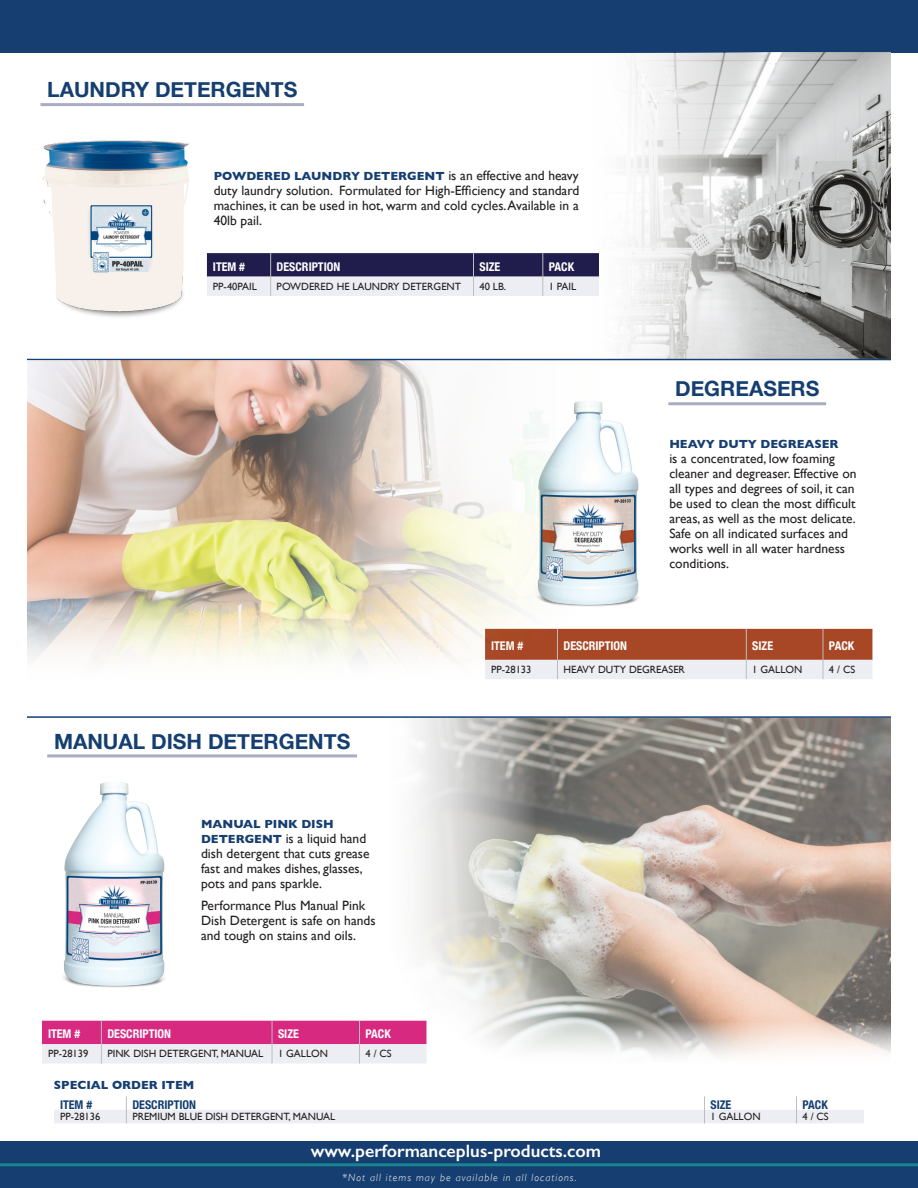
<style>
.page{position:relative;width:918px;height:1188px;background:#fff}
.page>*{position:absolute;margin:0;border:0;box-sizing:border-box;transform-origin:0 0}
.Sub_Header_14pt_Colo{font:700 21px "Helvetica Neue";color:#153e71}
.t1{font:600 18px "Gill Sans";color:#fff}
.Body_copy_9pt{font:13.5px/15px "Gill Sans";color:#231f20}
.Body_copy_9pt-2{font:700 12px "Gill Sans";color:#163e71}
.t2{font:700 condensed 12px "Helvetica Neue";color:#fff}
.t3{font:700 condensed 12px "Helvetica Neue";color:#153e71}
.Table_Text{font:10.5px "Gill Sans";color:#231f20}
.t4{font:italic 300 10.5px "Gill Sans";letter-spacing:.1em;color:#fff}
.s1{font-weight:400;font-size:13.5px;color:#231f20}
.s2{font-weight:700;font-size:12px;color:#163e71}
</style>
<div class="page">
<svg style="left:1px;top:1142px;width:917px;height:46px;background:#164273"></svg>
<hr style="left:0;top:1142px;width:1px;height:46px;background:#163e71">
<div style="left:0;top:0;width:918px;height:52px;background:#163e71"></div>
<hr style="left:47px;top:754px;width:310px;height:3px;background:#aaacc4">
<svg style="left:42px;top:1021px;width:332px;height:42px;background:#e082b3"></svg>
<img style="left:63px;top:782px;width:102px;height:206px">
<svg style="left:54px;top:1096px;width:810px;height:27px"></svg>
<img style="left:581px;top:53px;width:310px;height:306px">
<svg style="left:207px;top:253px;width:392px;height:43px;background:#7e7d98"></svg>
<img style="left:42px;top:140px;width:147px;height:177px">
<hr style="left:27px;top:359px;width:864px;height:1px;background:#163e71">
<hr style="left:41px;top:103px;width:263px;height:3px;background:#aaacc4">
<hr style="left:668px;top:402px;width:158px;height:3px;background:#aaacc4">
<svg style="left:631px;top:629px;width:241px;height:50px;background:#c28775"></svg>
<img style="left:631px;top:464px;width:8px;height:139px">
<img style="left:27px;top:360px;width:604px;height:320px">
<img style="left:374px;top:718px;width:517px;height:345px">
<hr style="left:27px;top:716px;width:864px;height:2px;background:#163e71">
<p class="Sub_Header_14pt_Colo" style="left:47px;top:73px;width:252px">LAUNDRY DETERGENTS</p>
<p class="Body_copy_9pt-2" style="left:214px;top:167px;width:367px">POWDERED LAUNDRY DETERGENT <span class="s1">is an effective and heavy</span></p>
<p class="Body_copy_9pt" style="left:214px;top:183px;width:367px;text-align:justify">duty laundry solution. Formulated for High-Efficiency and standard machines, it can be used in hot, warm and cold cycles. Available in a 40lb pail.</p>
<p class="t2" style="left:213px;top:256px;width:34px">ITEM #</p>
<p class="t2" style="left:277px;top:256px;width:65px">DESCRIPTION</p>
<p class="t2" style="left:480px;top:256px;width:22px">SIZE</p>
<p class="t2" style="left:549px;top:256px;width:27px">PACK</p>
<p class="Table_Text" style="left:213px;top:280px;width:45px">PP-40PAIL</p>
<p class="Table_Text" style="left:277px;top:280px;width:186px">POWDERED HE LAUNDRY DETERGENT</p>
<p class="Table_Text" style="left:480px;top:280px;width:28px">40 LB.</p>
<p class="Table_Text" style="left:549px;top:280px;width:29px">1 PAIL</p>
<p class="Sub_Header_14pt_Colo" style="left:675px;top:373px;width:146px">DEGREASERS</p>
<p class="Body_copy_9pt-2" style="left:669px;top:434px;width:171px">HEAVY DUTY DEGREASER</p>
<p class="Body_copy_9pt" style="left:669px;top:450px;width:189px">is a concentrated, low foaming cleaner and degreaser. Effective on all types and degrees of soil, it can be used to clean the most difficult areas, as well as the most delicate.<br>Safe on all indicated surfaces and works well in all water hardness conditions.</p>
<p class="Sub_Header_14pt_Colo" style="left:54px;top:725px;width:298px">MANUAL DISH DETERGENTS</p>
<p class="Body_copy_9pt-2" style="left:201px;top:815px;width:134px">MANUAL PINK DISH</p>
<p class="Body_copy_9pt" style="left:201px;top:831px;width:170px"><span class="s2">DETERGENT</span> is a liquid hand dish detergent that cuts grease fast and makes dishes, glasses, pots and pans sparkle.</p>
<p class="Body_copy_9pt" style="left:201px;top:898px;width:176px">Performance Plus Manual Pink<br>Dish Detergent is safe on hands and tough on stains and oils.</p>
<p class="t2" style="left:491px;top:636px;width:34px">ITEM #</p>
<p class="t2" style="left:563px;top:636px;width:65px">DESCRIPTION</p>
<p class="t2" style="left:752px;top:636px;width:22px">SIZE</p>
<p class="t2" style="left:829px;top:636px;width:27px">PACK</p>
<p class="Table_Text" style="left:491px;top:663px;width:42px">PP-28133</p>
<p class="Table_Text" style="left:563px;top:663px;width:123px">HEAVY DUTY DEGREASER</p>
<p class="Table_Text" style="left:752px;top:663px;width:52px">1 GALLON</p>
<p class="Table_Text" style="left:829px;top:663px;width:28px">4 / CS</p>
<p class="t2" style="left:48px;top:1024px;width:34px">ITEM #</p>
<p class="t2" style="left:107px;top:1024px;width:65px">DESCRIPTION</p>
<p class="t2" style="left:278px;top:1024px;width:22px">SIZE</p>
<p class="t2" style="left:366px;top:1024px;width:27px">PACK</p>
<p class="Table_Text" style="left:48px;top:1048px;width:42px">PP-28139</p>
<p class="Table_Text" style="left:107px;top:1048px;width:158px">PINK DISH DETERGENT, MANUAL</p>
<p class="Table_Text" style="left:278px;top:1048px;width:52px">1 GALLON</p>
<p class="Table_Text" style="left:366px;top:1048px;width:28px">4 / CS</p>
<p class="Body_copy_9pt-2" style="left:54px;top:1076px;width:142px">SPECIAL ORDER ITEM</p>
<p class="t3" style="left:60px;top:1095px;width:34px">ITEM #</p>
<p class="t3" style="left:132px;top:1095px;width:65px">DESCRIPTION</p>
<p class="t3" style="left:711px;top:1095px;width:22px">SIZE</p>
<p class="t3" style="left:802px;top:1095px;width:27px">PACK</p>
<p class="Table_Text" style="left:60px;top:1111px;width:42px">PP-28136</p>
<p class="Table_Text" style="left:132px;top:1111px;width:205px">PREMIUM BLUE DISH DETERGENT, MANUAL</p>
<p class="Table_Text" style="left:711px;top:1111px;width:52px">1 GALLON</p>
<p class="Table_Text" style="left:802px;top:1111px;width:28px">4 / CS</p>
<h2 class="t1" style="left:311px;top:1140px;width:292px">www.performanceplus-products.com</h2>
<p class="t4" style="left:342px;top:1172px;width:236px">*Not all items may be available in all locations.</p>
</div>
